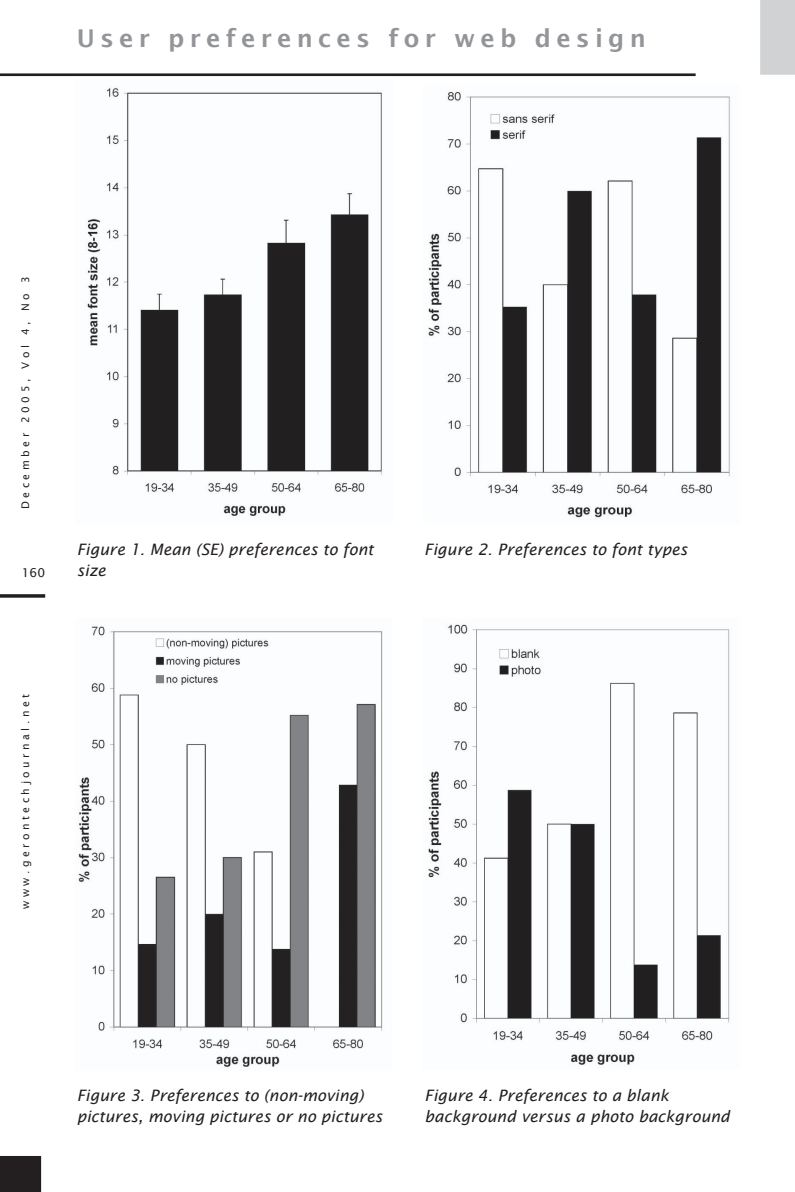
<style>
.page{position:relative;width:795px;height:1192px;background:#fff}
.page>*{position:absolute;margin:0;border:0;box-sizing:border-box;transform-origin:0 0}
.t1{font:600 24.5px "Lucida Sans";letter-spacing:.255em;color:#939598}
.t2{font:italic 15.75px/21px "Lucida Sans";letter-spacing:-.01em;color:#231f20}
.t3{font:12.25px "Lucida Sans";color:#231f20}
.t4{font:10.5px "Lucida Sans";letter-spacing:.32em;color:#231f20}
</style>
<div class="page">
<svg style="left:0;top:1156px;width:41px;height:35px"></svg>
<div style="left:760px;top:0;width:34px;height:75px;background:#d1d2d4"></div>
<hr style="left:0;top:73px;width:695px;height:3px;background:#231f20">
<hr style="left:0;top:594px;width:45px;height:3px;background:#231f20">
<img style="left:87px;top:87px;width:295px;height:430px">
<img style="left:428px;top:92px;width:302px;height:426px">
<img style="left:78px;top:626px;width:305px;height:441px">
<img style="left:428px;top:624px;width:302px;height:441px">
<h1 class="t1" style="left:77px;top:24px;width:570px">User preferences for w eb design</h1>
<p class="t4" style="left:19px;top:509px;width:234px;rotate:-90deg">December 2005, Vol4, No 3</p>
<p class="t3" style="left:22px;top:564px;width:25px">160</p>
<p class="t2" style="left:77px;top:538px;width:302px">Figure 1. Mean (SE) prefe re nces to font size</p>
<p class="t2" style="left:424px;top:538px;width:263px">Figure 2.Prefe re nces to fonttypes</p>
<p class="t4" style="left:19px;top:908px;width:219px;rotate:-90deg">www.gerontechjournal.net</p>
<p class="t2" style="left:77px;top:1084px;width:305px">Figure 3.Prefe re nces to (non-m oving) pictures, m oving pictures or no pictures</p>
<p class="t2" style="left:424px;top:1084px;width:305px">Figure 4.Prefe re nces to a blank<br>back ground versus a ph oto back ground</p>
</div>
